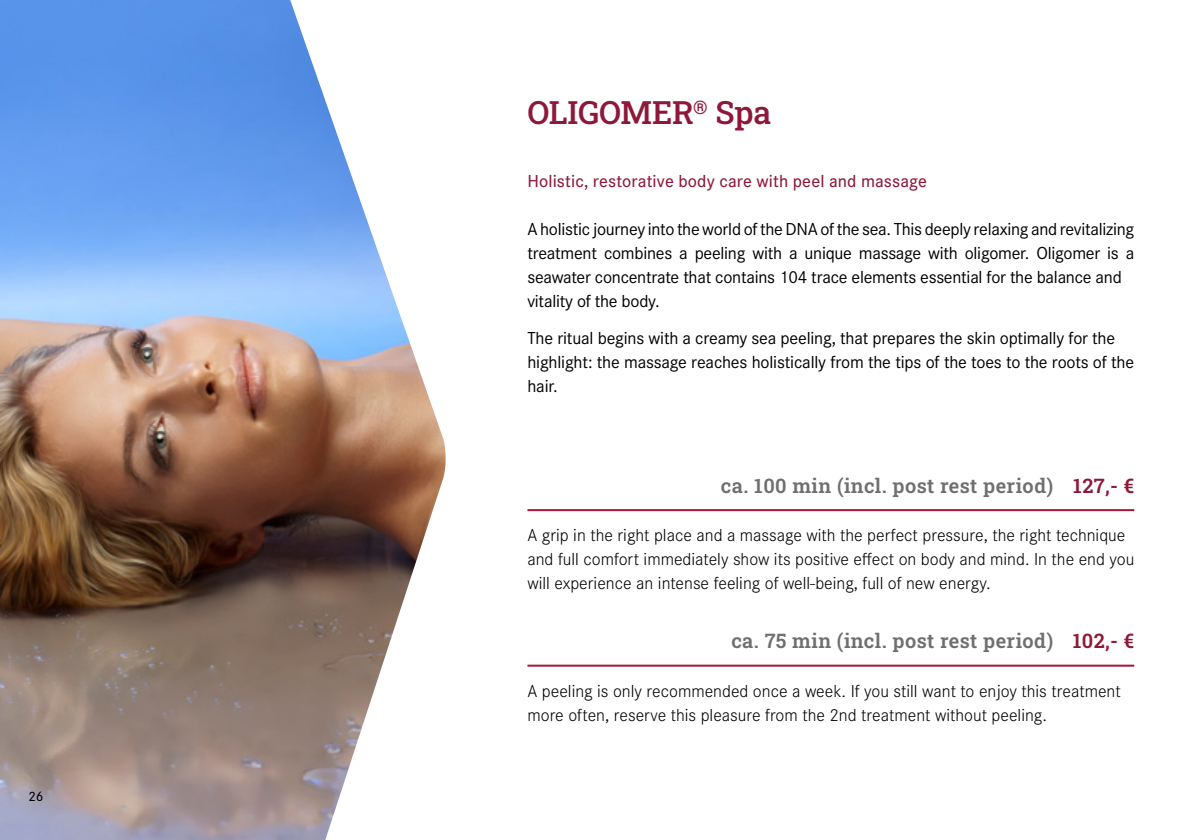
<style>
.page{position:relative;width:1191px;height:840px;background:#fff}
.page>*{position:absolute;margin:0;border:0;box-sizing:border-box;transform-origin:0 0}
.t1{font:500 32px "Roboto Slab";letter-spacing:-.005em;color:#8e1839}
.t2{font:600 20px "Roboto Slab";letter-spacing:.02em;color:#706f6f}
.t3{font:600 20px "Roboto Slab";letter-spacing:.02em;color:#8e1839}
.t4{font:18px/24px "Corporate S";letter-spacing:-.015em;color:#000}
.t5{font:300 18px/24px "Corporate S";color:#000}
.t6{font:500 18px "Corporate S";letter-spacing:.01em;color:#8e1839}
.t7{font:500 14px "Corporate S";color:#000}
</style>
<div class="page">
<img style="left:0;top:0;width:446px;height:839px">
<hr style="left:527px;top:509px;width:607px;height:2px;background:#a41737">
<hr style="left:527px;top:664px;width:607px;height:2px;background:#a41737">
<p class="t7" style="left:28px;top:788px;width:17px">26</p>
<h1 class="t1" style="left:527px;top:91px;width:245px">OLIGOMER<sup>®</sup> Spa</h1>
<p class="t6" style="left:527px;top:171px;width:401px">Holistic, restorative body care with peel and massage</p>
<p class="t4" style="left:527px;top:217px;width:608px">A holistic journey into the world of the DNA of the sea. This deeply relaxing and revitalizing treatment combines a peeling with a unique massage with oligomer. Oligomer is a seawater concentrate that contains 104 trace elements essential for the balance and vitality of the body.</p>
<p class="t4" style="left:527px;top:325px;width:608px">The ritual begins with a creamy sea peeling, that prepares the skin optimally for the highlight: the massage reaches holistically from the tips of the toes to the roots of the hair.</p>
<p class="t2" style="left:721px;top:471px;width:334px">ca. 100 min (incl. post rest period)</p>
<p class="t3" style="left:1073px;top:471px;width:62px">127,- €</p>
<p class="t5" style="left:527px;top:523px;width:608px">A grip in the right place and a massage with the perfect pressure, the right technique and full comfort immediately show its positive effect on body and mind. In the end you will experience an intense feeling of well-being, full of new energy.</p>
<p class="t2" style="left:731px;top:627px;width:323px">ca. 75 min (incl. post rest period)</p>
<p class="t3" style="left:1072px;top:627px;width:63px">102,- €</p>
<p class="t5" style="left:527px;top:678px;width:595px">A peeling is only recommended once a week. If you still want to enjoy this treatment more often, reserve this pleasure from the 2nd treatment without peeling.</p>
</div>
